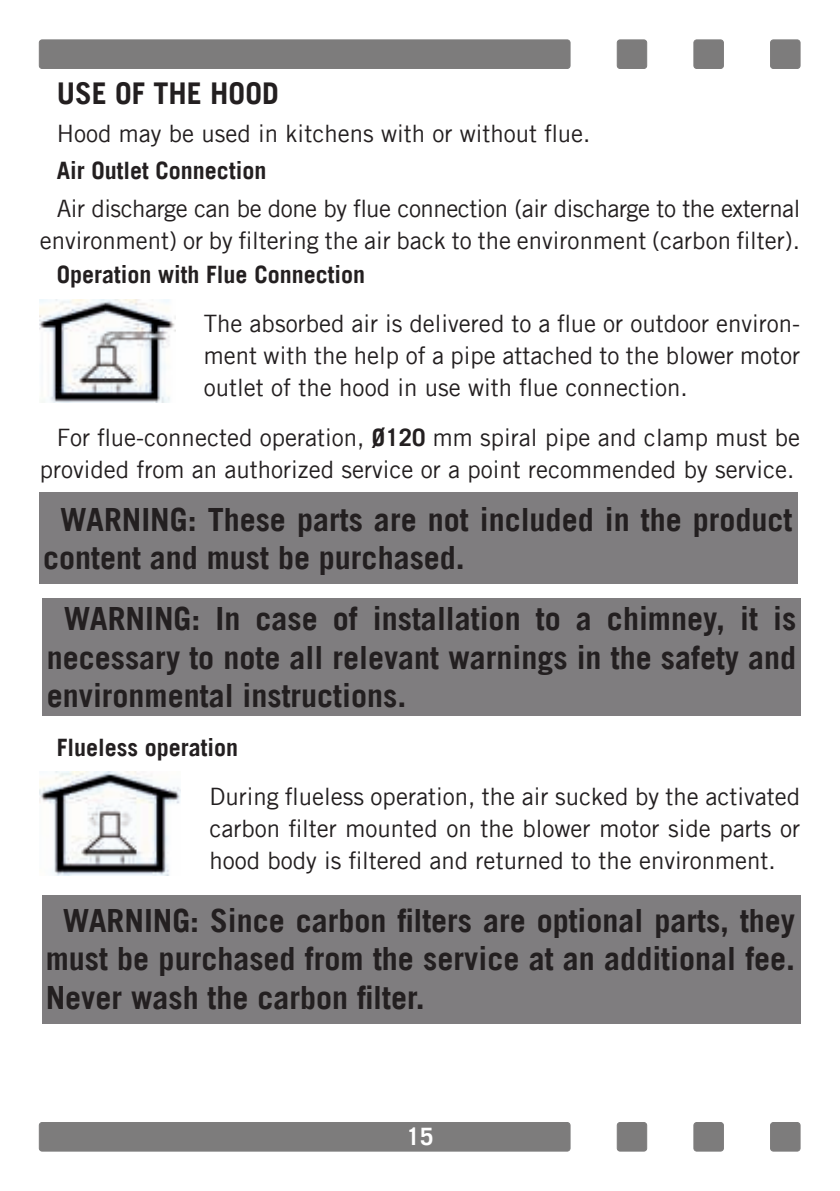
<style>
.page{position:relative;width:840px;height:1191px;background:#fff}
.page>*{position:absolute;margin:0;border:0;box-sizing:border-box;transform-origin:0 0}
.t1{font:700 32px/38.4px "Trade Gothic";color:#231f20;text-align:justify}
.t2{font:700 30px "Trade Gothic";color:#231f20}
.t3{font:24px/32px "Trade Gothic";color:#231f20;text-align:justify}
.t4{font:24px/32px "Trade Gothic";letter-spacing:-.02em;color:#231f20;text-align:right}
.t5{font:700 24px "Trade Gothic";color:#231f20}
.t6{font:700 24px "Trade Gothic";color:#fff}
.s1{font-weight:700}
</style>
<div class="page">
<div style="left:39px;top:40px;width:530px;height:28px;background:#7d7c7c;border-radius:3px"></div>
<div style="left:39px;top:40px;width:531px;height:29px;border:1px solid #7d7c7c;border-radius:3px"></div>
<div style="left:770px;top:40px;width:29px;height:28px;background:#7d7c7c;border-radius:3px"></div>
<div style="left:769px;top:40px;width:30px;height:29px;border:1px solid #7d7c7c;border-radius:3px"></div>
<div style="left:617px;top:40px;width:29px;height:28px;background:#7d7c7c;border-radius:3px"></div>
<div style="left:616px;top:40px;width:30px;height:29px;border:1px solid #7d7c7c;border-radius:3px"></div>
<div style="left:693px;top:40px;width:30px;height:28px;background:#7d7c7c;border-radius:3px"></div>
<div style="left:693px;top:40px;width:30px;height:29px;border:1px solid #7d7c7c;border-radius:3px"></div>
<div style="left:39px;top:1122px;width:530px;height:29px;background:#7d7c7c;border-radius:3px"></div>
<div style="left:39px;top:1122px;width:531px;height:29px;border:1px solid #7d7c7c;border-radius:3px"></div>
<div style="left:770px;top:1122px;width:29px;height:29px;background:#7d7c7c;border-radius:3px"></div>
<div style="left:769px;top:1122px;width:30px;height:29px;border:1px solid #7d7c7c;border-radius:3px"></div>
<div style="left:617px;top:1122px;width:29px;height:29px;background:#7d7c7c;border-radius:3px"></div>
<div style="left:616px;top:1122px;width:30px;height:29px;border:1px solid #7d7c7c;border-radius:3px"></div>
<div style="left:693px;top:1122px;width:30px;height:29px;background:#7d7c7c;border-radius:3px"></div>
<div style="left:693px;top:1122px;width:30px;height:29px;border:1px solid #7d7c7c;border-radius:3px"></div>
<img style="left:40px;top:300px;width:135px;height:103px">
<div style="left:42px;top:598px;width:757px;height:118px;background:#7f7d7f"></div>
<div style="left:39px;top:493px;width:758px;height:91px;background:#7f7d7f"></div>
<img style="left:40px;top:771px;width:141px;height:104px">
<div style="left:42px;top:895px;width:757px;height:128px;background:#7f7d7f"></div>
<p class="t2" style="left:57px;top:77px;width:223px">USE OF THE HOOD</p>
<p class="t3" style="left:57px;top:117px;width:535px">Hood may be used in kitchens with or without flue.</p>
<p class="t5" style="left:57px;top:158px;width:211px">Air Outlet Connection</p>
<p class="t4" style="left:40px;top:192px;width:761px">Air discharge can be done by flue connection (air discharge to the external environment) or by filtering the air back to the environment (carbon filter).</p>
<p class="t5" style="left:57px;top:262px;width:310px">Operation with Flue Connection</p>
<p class="t3" style="left:204px;top:308px;width:597px">The absorbed air is delivered to a flue or outdoor environ&shy;ment with the help of a pipe attached to the blower motor outlet of the hood in use with flue connection.</p>
<p class="t3" style="left:40px;top:421px;width:761px;text-align:right">For flue-connected operation, <span class="s1">Ø120</span> mm spiral pipe and clamp must be provided from an authorized service or a point recommended by service.</p>
<h1 class="t1" style="left:43px;top:500px;width:750px;text-indent:17px">WARNING: These parts are not included in the product content and must be purchased.</h1>
<h1 class="t1" style="left:47px;top:600px;width:750px;text-indent:17px">WARNING: In case of installation to a chimney, it is necessary to note all relevant warnings in the safety and environmental instructions.</h1>
<p class="t5" style="left:57px;top:735px;width:183px">Flueless operation</p>
<p class="t3" style="left:209px;top:780px;width:592px">During flueless operation, the air sucked by the activated carbon filter mounted on the blower motor side parts or hood body is filtered and returned to the environment.</p>
<h1 class="t1" style="left:46px;top:901px;width:750px;text-indent:17px">WARNING: Since carbon filters are optional parts, they must be purchased from the service at an additional fee.<br>Never wash the carbon filter.</h1>
<p class="t6" style="left:406px;top:1124px;width:28px">15</p>
</div>
